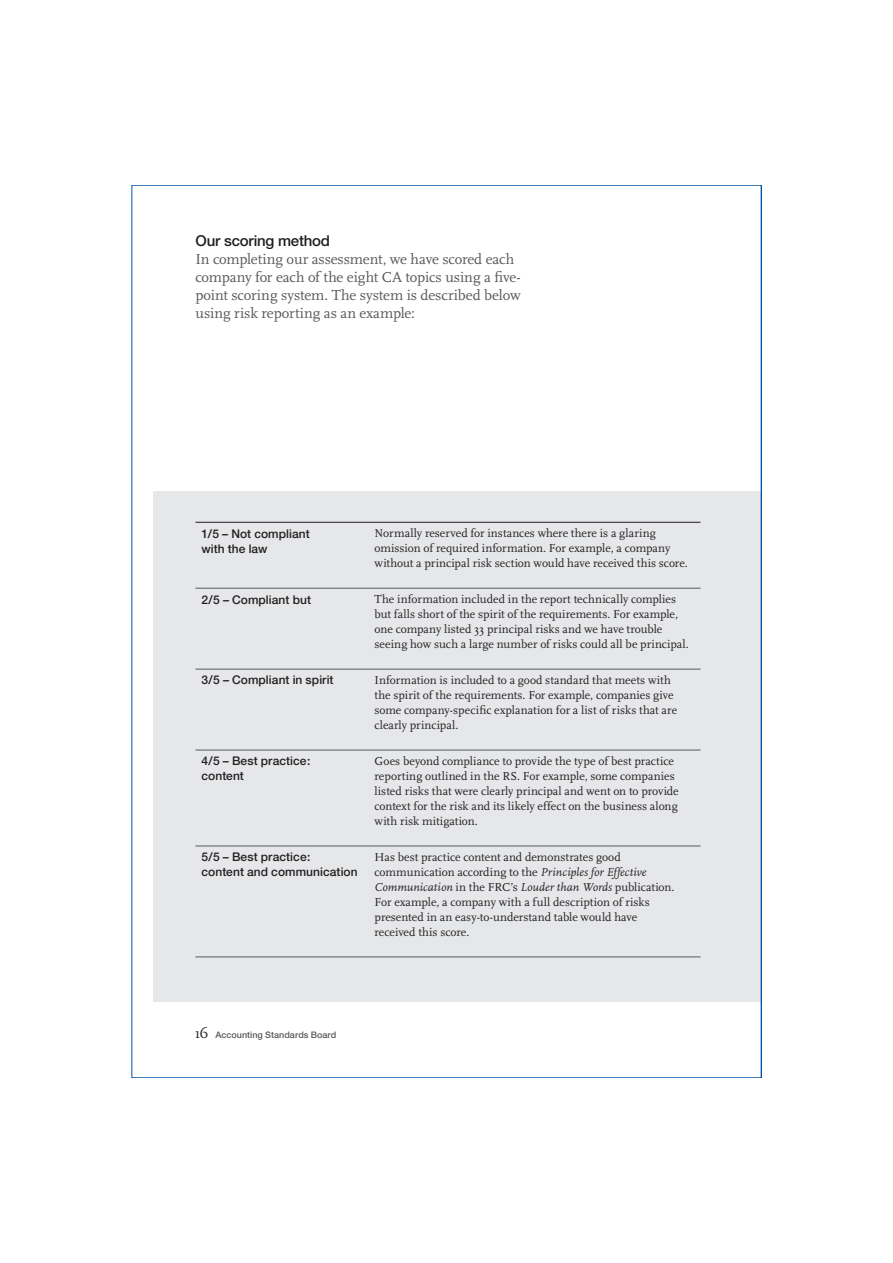
<style>
.page{position:relative;width:893px;height:1263px;background:#fff}
.page>*{position:absolute;margin:0;border:0;box-sizing:border-box;transform-origin:0 0}
.t1{font:15px/18px "Scala";letter-spacing:-.01em;color:#57585a}
.t2{font:500 15px "Helvetica Neue";letter-spacing:-.015em;color:#231f20}
.t3{font:12px/15px "Scala";color:#231f20}
.t4{font:500 12px/15px "Helvetica Neue";letter-spacing:.005em;color:#231f20}
.t5{font:500 9px "Helvetica Neue";letter-spacing:.005em;color:#57585a}
.s1{font-style:italic}
.s2{font-family:"Scala";font-weight:400;font-size:15px;color:#231f20}
</style>
<div class="page">
<div style="left:153px;top:491px;width:608px;height:511px;background:#e6e7e9"></div>
<hr style="left:195px;top:522px;width:505px;height:1px;background:#231f20">
<hr style="left:195px;top:588px;width:505px;height:1px;background:#57585a">
<hr style="left:195px;top:669px;width:505px;height:1px;background:#57585a">
<hr style="left:195px;top:750px;width:505px;height:1px;background:#57585a">
<hr style="left:195px;top:846px;width:505px;height:1px;background:#57585a">
<hr style="left:195px;top:957px;width:505px;height:1px;background:#57585a">
<svg style="left:761px;top:185px;width:1px;height:893px"></svg>
<p class="t2" style="left:195px;top:235px;width:136px">Our scoring method</p>
<p class="t1" style="left:195px;top:253px;width:326px">In completing our assessment, we have scored each company for each of the eight CA topics using a five&shy;point scoring system. The system is described below using risk reporting as an example:</p>
<p class="t4" style="left:201px;top:527px;width:110px">1/5 – Not compliant with the law</p>
<p class="t3" style="left:374px;top:528px;width:315px">Normally reserved for instances where there is a glaring omission of required information. For example, a company without a principal risk section would have received this score.</p>
<p class="t4" style="left:201px;top:593px;width:111px">2/5 – Compliant but</p>
<p class="t3" style="left:374px;top:594px;width:316px">The information included in the report technically complies but falls short of the spirit of the requirements. For example, one company listed 33 principal risks and we have trouble seeing how such a large number of risks could all be principal.</p>
<p class="t4" style="left:201px;top:674px;width:134px">3/5 – Compliant in spirit</p>
<p class="t3" style="left:374px;top:675px;width:304px">Information is included to a good standard that meets with the spirit of the requirements. For example, companies give some company-specific explanation for a list of risks that are clearly principal.</p>
<p class="t4" style="left:201px;top:755px;width:110px">4/5 – Best practice: content</p>
<p class="t3" style="left:374px;top:756px;width:306px">Goes beyond compliance to provide the type of best practice reporting outlined in the RS. For example, some companies listed risks that were clearly principal and went on to provide context for the risk and its likely effect on the business along with risk mitigation.</p>
<p class="t4" style="left:201px;top:851px;width:158px">5/5 – Best practice:<br>content and communication</p>
<p class="t3" style="left:374px;top:852px;width:301px">Has best practice content and demonstrates good communication according to the <span class="s1">Principles for Effective Communication</span> in the FRC’s <span class="s1">Louder than Words</span> publication.<br>For example, a company with a full description of risks presented in an easy-to-understand table would have received this score.</p>
<p class="t5" style="left:195px;top:1031px;width:142px"><span class="s2">ı6</span> Accounting Standards Board</p>
</div>
